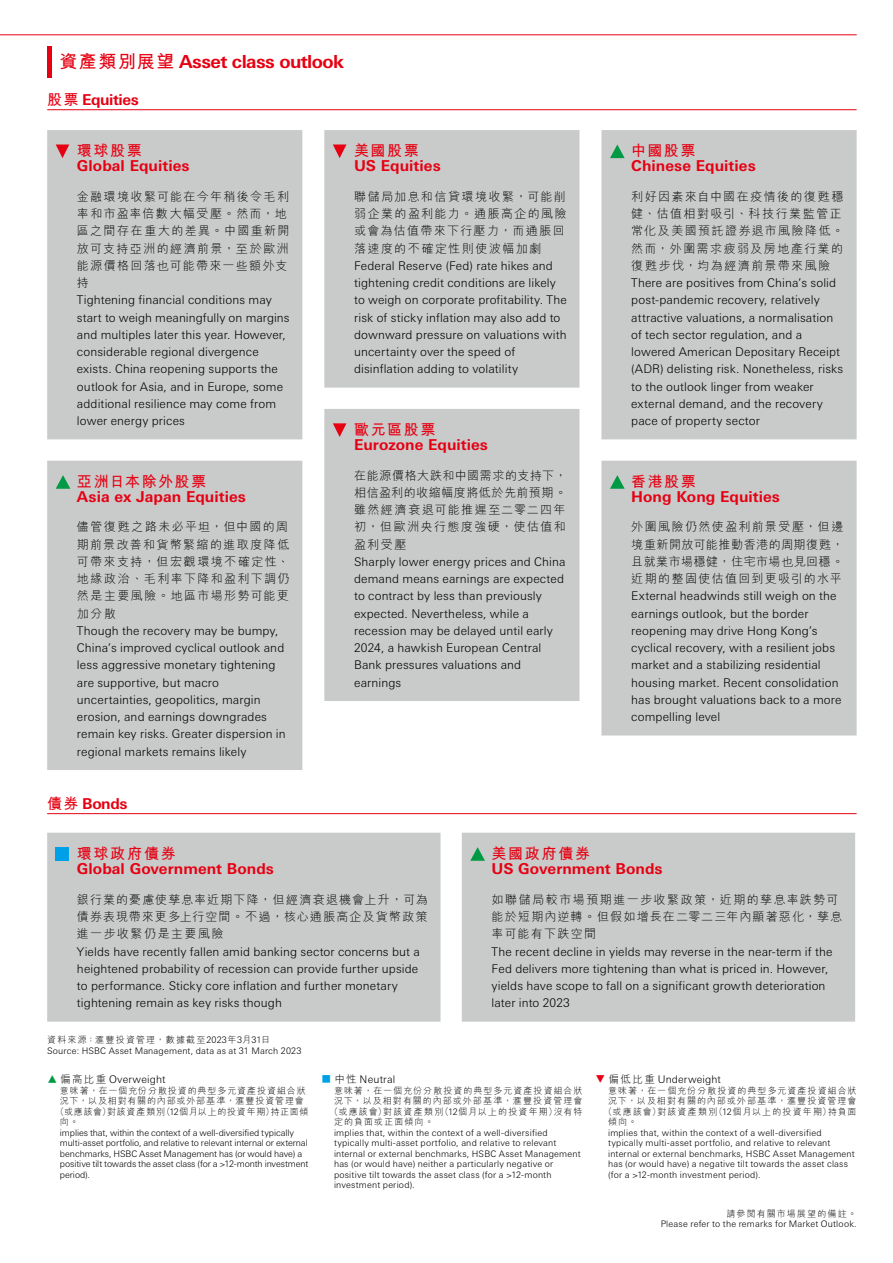
<style>
.page{position:relative;width:893px;height:1263px;background:#fff}
.page>*{position:absolute;margin:0;border:0;box-sizing:border-box;transform-origin:0 0}
.t1{font:700 18px "Univers Nextfor HSBC";letter-spacing:-.03em;color:#e60012}
.t2{font:700 15px "Univers Nextfor HSBC";letter-spacing:.005em;color:#e60012}
.t3{font:700 15px "M Hei H Kfor HSBC";letter-spacing:.105em;color:#e60012}
.t4{font:700 15px "Univers Nextfor HSBC";letter-spacing:-.025em;color:#e60012}
.t5{font:300 12px/17.2px "Univers Nextfor HSBC";letter-spacing:.01em;color:#000}
.t6{font:300 12px/17.2px "M Hei H Kfor HSBC";letter-spacing:.11em;color:#000}
.t7{font:300 10.5px "Univers Nextfor HSBC";letter-spacing:.015em;color:#000}
.t8{font:300 9px/10.5px "Univers Nextfor HSBC";letter-spacing:.015em;color:#000}
.t9{font:300 9px/10.5px "Univers Nextfor HSBC";letter-spacing:-.01em;color:#000}
.t10{font:300 9px "M Hei H Kfor HSBC";letter-spacing:.115em;color:#000}
.t11{font:300 9px "M Hei H Kfor HSBC";letter-spacing:.085em;color:#000}
.t12{font:300 9px "M Hei H Kfor HSBC";letter-spacing:.14em;color:#000}
.t13{font:300 9px "M Hei H Kfor HSBC";letter-spacing:.095em;color:#000}
.s1{font-family:"M Hei H Kfor HSBC"}
.s2{font-family:"Univers Nextfor HSBC"}
.s3{font-family:"M Hei H Kfor HSBC";color:#094}
.s4{font-family:"M Hei H Kfor HSBC";color:#00a0e9}
.s5{font-family:"M Hei H Kfor HSBC";color:#e60012}
</style>
<div class="page">
<div style="left:47px;top:130px;width:255px;height:640px;background:#c9caca"></div>
<svg style="left:56px;top:144px;width:13px;height:14px"></svg>
<svg style="left:56px;top:475px;width:14px;height:14px"></svg>
<hr style="left:47px;top:47px;width:4px;height:31px;background:#e60012">
<hr style="left:47px;top:109px;width:810px;height:1px;background:#e60012">
<div style="left:47px;top:833px;width:394px;height:189px;background:#c9caca"></div>
<div style="left:56px;top:847px;width:13px;height:14px;background:#00a0e9"></div>
<div style="left:462px;top:833px;width:393px;height:189px;background:#c9caca"></div>
<svg style="left:470px;top:847px;width:15px;height:14px"></svg>
<hr style="left:47px;top:813px;width:810px;height:1px;background:#e60012">
<hr style="left:0;top:34px;width:857px;height:1px;background:#e60012">
<div style="left:324px;top:130px;width:255px;height:571px;background:#c9caca"></div>
<svg style="left:333px;top:144px;width:13px;height:14px"></svg>
<svg style="left:333px;top:423px;width:13px;height:14px"></svg>
<div style="left:601px;top:130px;width:256px;height:605px;background:#c9caca"></div>
<svg style="left:610px;top:144px;width:15px;height:14px"></svg>
<svg style="left:610px;top:475px;width:15px;height:14px"></svg>
<h1 class="t1" style="left:60px;top:49px;width:286px"><span class="s1">資產類別展望</span> Asset class outlook</h1>
<p class="t4" style="left:47px;top:89px;width:93px"><span class="s1">股票</span> Equities</p>
<p class="t3" style="left:77px;top:140px;width:66px">環球股票</p>
<p class="t2" style="left:77px;top:155px;width:114px">Global Equities</p>
<p class="t6" style="left:77px;top:188px;width:214px">金融環境收緊可能在今年稍後令毛利率和市盈率倍數大幅受壓。然而，地區之間存在重大的差異。中國重新開放可支持亞洲的經濟前景，至於歐洲能源價格回落也可能帶來一些額外支持</p>
<p class="t5" style="left:77px;top:291px;width:214px">Tightening financial conditions may start to weigh meaningfully on margins and multiples later this year. However, considerable regional divergence exists. China reopening supports the outlook for Asia, and in Europe, some additional resilience may come from lower energy prices</p>
<p class="t3" style="left:77px;top:470px;width:131px">亞洲日本除外股票</p>
<p class="t2" style="left:77px;top:486px;width:170px">Asia ex Japan Equities</p>
<p class="t6" style="left:77px;top:518px;width:214px">儘管復甦之路未必平坦，但中國的周期前景改善和貨幣緊縮的進取度降低可帶來支持，但宏觀環境不確定性、地緣政治、毛利率下降和盈利下調仍然是主要風險。地區市場形勢可能更加分散</p>
<p class="t5" style="left:77px;top:621px;width:210px">Though the recovery may be bumpy, China’s improved cyclical outlook and less aggressive monetary tightening are supportive, but macro uncertainties, geopolitics, margin erosion, and earnings downgrades remain key risks. Greater dispersion in regional markets remains likely</p>
<p class="t3" style="left:354px;top:140px;width:66px">美國股票</p>
<p class="t2" style="left:354px;top:155px;width:88px">US Equities</p>
<p class="t6" style="left:354px;top:188px;width:214px">聯儲局加息和信貸環境收緊，可能削弱企業的盈利能力。通脹高企的風險或會為估值帶來下行壓力，而通脹回落速度的不確定性則使波幅加劇</p>
<p class="t5" style="left:354px;top:256px;width:214px">Federal Reserve (Fed) rate hikes and tightening credit conditions are likely to weigh on corporate profitability. The risk of sticky inflation may also add to downward pressure on valuations with uncertainty over the speed of disinflation adding to volatility</p>
<p class="t3" style="left:354px;top:419px;width:83px">歐元區股票</p>
<p class="t2" style="left:354px;top:434px;width:135px">Eurozone Equities</p>
<p class="t6" style="left:354px;top:466px;width:214px;text-align:justify">在能源價格大跌和中國需求的支持下，相信盈利的收縮幅度將低於先前預期。雖然經濟衰退可能推遲至二零二四年初，但歐洲央行態度強硬，使估值和盈利受壓</p>
<p class="t5" style="left:354px;top:552px;width:213px">Sharply lower energy prices and China demand means earnings are expected to contract by less than previously expected. Nevertheless, while a recession may be delayed until early<br>2024, a hawkish European Central<br>Bank pressures valuations and earnings</p>
<p class="t2" style="left:47px;top:793px;width:82px"><span class="s1">債券</span> Bonds</p>
<p class="t3" style="left:631px;top:140px;width:66px">中國股票</p>
<p class="t2" style="left:631px;top:155px;width:126px">Chinese Equities</p>
<p class="t6" style="left:631px;top:188px;width:214px">利好因素來自中國在疫情後的復甦穩健、估值相對吸引、科技行業監管正常化及美國預託證券退市風險降低。然而，外圍需求疲弱及房地產行業的復甦步伐，均為經濟前景帶來風險</p>
<p class="t5" style="left:631px;top:273px;width:213px">There are positives from China’s solid post-pandemic recovery, relatively attractive valuations, a normalisation of tech sector regulation, and a lowered American Depositary Receipt (ADR) delisting risk. Nonetheless, risks to the outlook linger from weaker external demand, and the recovery pace of property sector</p>
<p class="t3" style="left:631px;top:470px;width:66px">香港股票</p>
<p class="t2" style="left:631px;top:486px;width:150px">Hong Kong Equities</p>
<p class="t6" style="left:631px;top:518px;width:214px;text-align:justify">外圍風險仍然使盈利前景受壓，但邊境重新開放可能推動香港的周期復甦，且就業市場穩健，住宅市場也見回穩。近期的整固使估值回到更吸引的水平</p>
<p class="t5" style="left:631px;top:587px;width:212px">External headwinds still weigh on the earnings outlook, but the border reopening may drive Hong Kong’s cyclical recovery, with a resilient jobs market and a stabilizing residential housing market. Recent consolidation has brought valuations back to a more compelling level</p>
<p class="t3" style="left:77px;top:842px;width:100px">環球政府債券</p>
<p class="t2" style="left:77px;top:858px;width:199px">Global Government Bonds</p>
<p class="t6" style="left:77px;top:891px;width:352px;text-align:justify">銀行業的憂慮使孳息率近期下降，但經濟衰退機會上升，可為債券表現帶來更多上行空間。不過，核心通脹高企及貨幣政策進一步收緊仍是主要風險</p>
<p class="t5" style="left:77px;top:942px;width:344px">Yields have recently fallen amid banking sector concerns but a heightened probability of recession can provide further upside to performance. Sticky core inflation and further monetary tightening remain as key risks though</p>
<p class="t12" style="left:47px;top:1035px;width:224px">資料來源：滙豐投資管理，數據截至<span class="s2">2023</span>年<span class="s2">3</span>月<span class="s2">31</span>日</p>
<p class="t8" style="left:47px;top:1045px;width:256px">Source: HSBC Asset Management, data as at 31 March 2023</p>
<p class="t3" style="left:492px;top:842px;width:100px">美國政府債券</p>
<p class="t2" style="left:492px;top:858px;width:173px">US Government Bonds</p>
<p class="t6" style="left:492px;top:891px;width:352px">如聯儲局較市場預期進一步收緊政策，近期的孳息率跌勢可能於短期內逆轉。但假如增長在二零二三年內顯著惡化，孳息率可能有下跌空間</p>
<p class="t5" style="left:492px;top:942px;width:342px">The recent decline in yields may reverse in the near-term if the Fed delivers more tightening than what is priced in. However, yields have scope to fall on a significant growth deterioration later into 2023</p>
<p class="t7" style="left:47px;top:1072px;width:120px"><span class="s3">▲</span> <span class="s1">偏高比重</span> Overweight</p>
<p class="t10" style="left:60px;top:1086px;width:247px">意味著，在一個充份分散投資的典型多元資產投資組合狀</p>
<p class="t13" style="left:60px;top:1096px;width:245px">況下，以及相對有關的內部或外部基準，滙豐投資管理會</p>
<p class="t11" style="left:55px;top:1107px;width:255px">（或應該會）對該資產類別（<span class="s2">12</span>個月以上的投資年期）持正面傾</p>
<p class="t10" style="left:60px;top:1117px;width:20px">向。</p>
<p class="t9" style="left:60px;top:1126px;width:250px">implies that, within the context of a well-diversified typically multi-asset portfolio, and relative to relevant internal or external benchmarks, HSBC Asset Management has (or would have) a positive tilt towards the asset class (for a &gt;12-month investment period).</p>
<p class="t7" style="left:321px;top:1072px;width:75px"><span class="s4">■</span> <span class="s1">中性</span> Neutral</p>
<p class="t10" style="left:334px;top:1086px;width:250px">意味著，在一個充份分散投資的典型多元資產投資組合狀</p>
<p class="t10" style="left:334px;top:1096px;width:250px">況下，以及相對有關的內部或外部基準，滙豐投資管理會</p>
<p class="t10" style="left:329px;top:1107px;width:255px">（或應該會）對該資產類別（<span class="s2">12</span>個月以上的投資年期）沒有特</p>
<p class="t10" style="left:334px;top:1117px;width:101px">定的負面或正面傾向。</p>
<p class="t8" style="left:334px;top:1126px;width:248px">implies that, within the context of a well-diversified typically multi-asset portfolio, and relative to relevant internal or external benchmarks, HSBC Asset Management has (or would have) neither a particularly negative or positive tilt towards the asset class (for a &gt;12-month investment period).</p>
<p class="t7" style="left:595px;top:1072px;width:127px"><span class="s5">▼</span> <span class="s1">偏低比重</span> Underweight</p>
<p class="t10" style="left:608px;top:1086px;width:250px">意味著，在一個充份分散投資的典型多元資產投資組合狀</p>
<p class="t10" style="left:608px;top:1096px;width:250px">況下，以及相對有關的內部或外部基準，滙豐投資管理會</p>
<p class="t10" style="left:604px;top:1107px;width:255px">（或應該會）對該資產類別（<span class="s2">12</span>個月以上的投資年期）持負面</p>
<p class="t10" style="left:608px;top:1117px;width:31px">傾向。</p>
<p class="t8" style="left:608px;top:1126px;width:248px">implies that, within the context of a well-diversified typically multi-asset portfolio, and relative to relevant internal or external benchmarks, HSBC Asset Management has (or would have) a negative tilt towards the asset class (for a &gt;12-month investment period).</p>
<p class="t10" style="left:726px;top:1209px;width:132px">請參閱有關市場展望的備註。</p>
<p class="t8" style="left:661px;top:1218px;width:197px">Please refer to the remarks for Market Outlook.</p>
</div>
